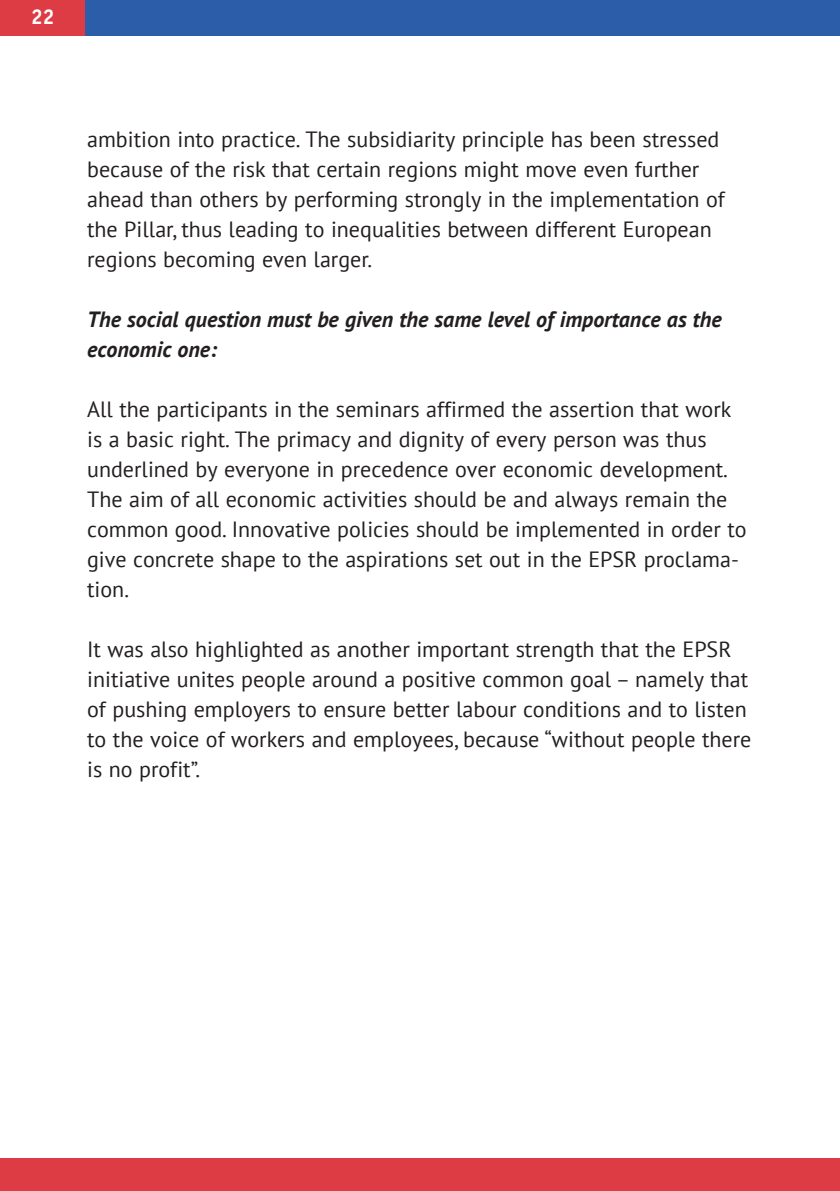
<style>
.page{position:relative;width:840px;height:1191px;background:#fff}
.page>*{position:absolute;margin:0;border:0;box-sizing:border-box;transform-origin:0 0}
.t1{font:22px/30px "PT Sans";color:#231f20}
.t2{font:italic 700 22px/30px "PT Sans";color:#231f20}
.t3{font:700 22px "Officina Sans";color:#fff}
</style>
<div class="page">
<div style="left:0;top:1158px;width:839px;height:32px;background:#dd3c45"></div>
<div style="left:76px;top:0;width:763px;height:36px;background:#2b5da9"></div>
<div style="left:0;top:0;width:84px;height:36px;background:#dd3c45"></div>
<p class="t3" style="left:31px;top:8px;width:24px">22</p>
<p class="t1" style="left:87px;top:125px;width:639px">ambition into practice. The subsidiarity principle has been stressed because of the risk that certain regions might move even further ahead than others by performing strongly in the implementation of the Pillar, thus leading to inequalities between different European regions becoming even larger.</p>
<p class="t2" style="left:87px;top:305px;width:635px">The social question must be given the same level of importance as the economic one:</p>
<p class="t1" style="left:87px;top:395px;width:660px">All the participants in the seminars affirmed the assertion that work is a basic right. The primacy and dignity of every person was thus underlined by everyone in precedence over economic development.<br>The aim of all economic activities should be and always remain the common good. Innovative policies should be implemented in order to give concrete shape to the aspirations set out in the EPSR proclama&shy;tion.</p>
<p class="t1" style="left:87px;top:635px;width:665px">It was also highlighted as another important strength that the EPSR initiative unites people around a positive common goal – namely that of pushing employers to ensure better labour conditions and to listen to the voice of workers and employees, because “without people there is no profit”.</p>
</div>
